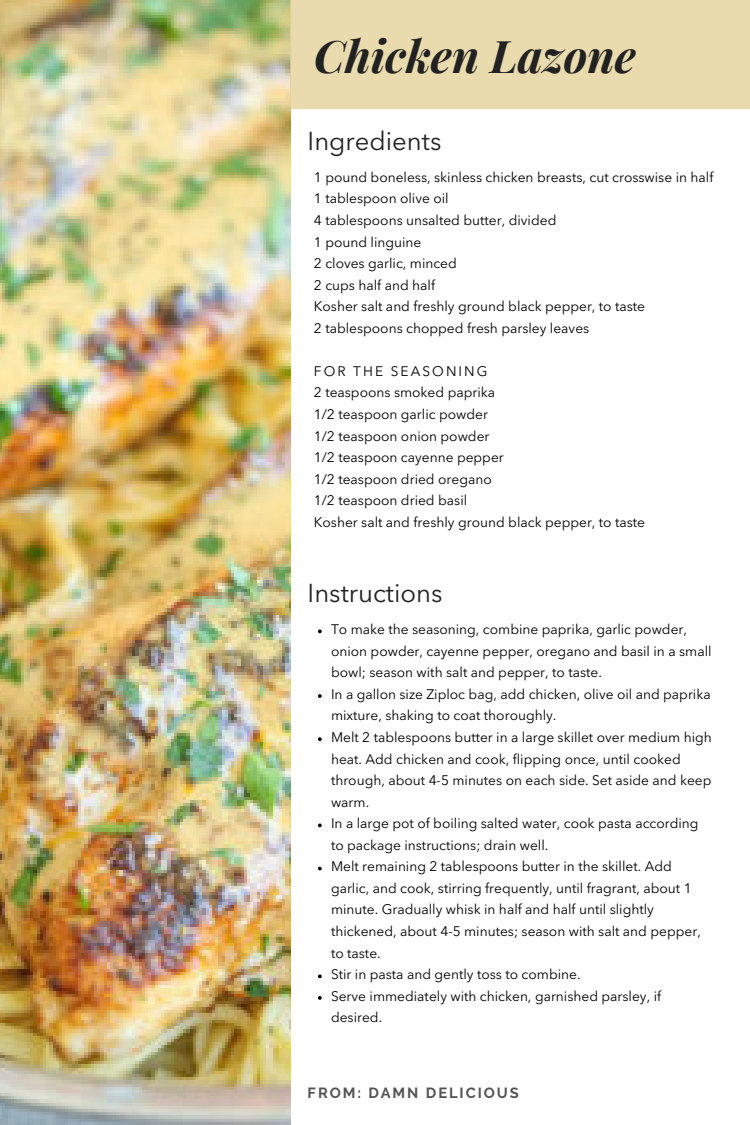
<style>
.page{position:relative;width:750px;height:1125px;background:#fff}
.page>*{position:absolute;margin:0;border:0;box-sizing:border-box;transform-origin:0 0}
.t1{font:italic 700 45px "Playfair Display";color:#222}
.t2{font:25.75px "Avenir Next LT Pro";color:#222}
.t3{font:700 14.75px "Raleway";letter-spacing:.13em;color:#545454}
.t4{font:13.75px/21.5px "Avenir Next LT Pro";color:#000}
.t5{font:13.75px "Avenir Next LT Pro";letter-spacing:.15em;color:#000}
</style>
<div class="page">
<img style="left:0;top:0;width:291px;height:1125px">
<div style="left:290px;top:0;width:460px;height:108px;background:#e9dbad"></div>
<svg style="left:318px;top:629px;width:4px;height:4px"></svg>
<svg style="left:318px;top:694px;width:4px;height:4px"></svg>
<svg style="left:318px;top:737px;width:4px;height:4px"></svg>
<svg style="left:318px;top:824px;width:4px;height:3px"></svg>
<svg style="left:318px;top:867px;width:4px;height:3px"></svg>
<svg style="left:318px;top:974px;width:4px;height:4px"></svg>
<svg style="left:318px;top:996px;width:4px;height:4px"></svg>
<p class="t1" style="left:314px;top:24px;width:323px">Chicken Lazone</p>
<p class="t2" style="left:308px;top:130px;width:135px">Ingredients</p>
<p class="t4" style="left:314px;top:168px;width:401px">1 pound boneless, skinless chicken breasts, cut crosswise in half</p>
<p class="t4" style="left:314px;top:189px;width:136px">1 tablespoon olive oil</p>
<p class="t4" style="left:314px;top:211px;width:244px">4 tablespoons unsalted butter, divided</p>
<p class="t4" style="left:314px;top:232px;width:109px">1 pound linguine</p>
<p class="t4" style="left:314px;top:254px;width:145px">2 cloves garlic, minced</p>
<p class="t4" style="left:314px;top:275px;width:123px">2 cups half and half</p>
<p class="t4" style="left:314px;top:297px;width:333px">Kosher salt and freshly ground black pepper, to taste</p>
<p class="t4" style="left:314px;top:319px;width:277px">2 tablespoons chopped fresh parsley leaves</p>
<p class="t5" style="left:314px;top:366px;width:175px">FOR THE SEASONING</p>
<p class="t4" style="left:314px;top:383px;width:183px">2 teaspoons smoked paprika</p>
<p class="t4" style="left:314px;top:405px;width:176px">1/2 teaspoon garlic powder</p>
<p class="t4" style="left:314px;top:426px;width:177px">1/2 teaspoon onion powder</p>
<p class="t4" style="left:314px;top:448px;width:191px">1/2 teaspoon cayenne pepper</p>
<p class="t4" style="left:314px;top:469px;width:179px">1/2 teaspoon dried oregano</p>
<p class="t4" style="left:314px;top:491px;width:155px">1/2 teaspoon dried basil</p>
<p class="t4" style="left:314px;top:513px;width:333px">Kosher salt and freshly ground black pepper, to taste</p>
<p class="t2" style="left:308px;top:583px;width:136px">Instructions</p>
<p class="t4" style="left:331px;top:620px;width:382px">To make the seasoning, combine paprika, garlic powder, onion powder, cayenne pepper, oregano and basil in a small bowl; season with salt and pepper, to taste.</p>
<p class="t4" style="left:331px;top:685px;width:381px">In a gallon size Ziploc bag, add chicken, olive oil and paprika mixture, shaking to coat thoroughly.</p>
<p class="t4" style="left:331px;top:728px;width:382px">Melt 2 tablespoons butter in a large skillet over medium high heat. Add chicken and cook, flipping once, until cooked through, about 4-5 minutes on each side. Set aside and keep warm.</p>
<p class="t4" style="left:331px;top:814px;width:369px">In a large pot of boiling salted water, cook pasta according to package instructions; drain well.</p>
<p class="t4" style="left:331px;top:857px;width:371px">Melt remaining 2 tablespoons butter in the skillet. Add garlic, and cook, stirring frequently, until fragrant, about 1 minute. Gradually whisk in half and half until slightly thickened, about 4-5 minutes; season with salt and pepper, to taste.</p>
<p class="t4" style="left:331px;top:965px;width:251px">Stir in pasta and gently toss to combine.</p>
<p class="t4" style="left:331px;top:986px;width:332px">Serve immediately with chicken, garnished parsley, if desired.</p>
<p class="t3" style="left:308px;top:1084px;width:213px">FROM: DAMN DELICIOUS</p>
</div>
